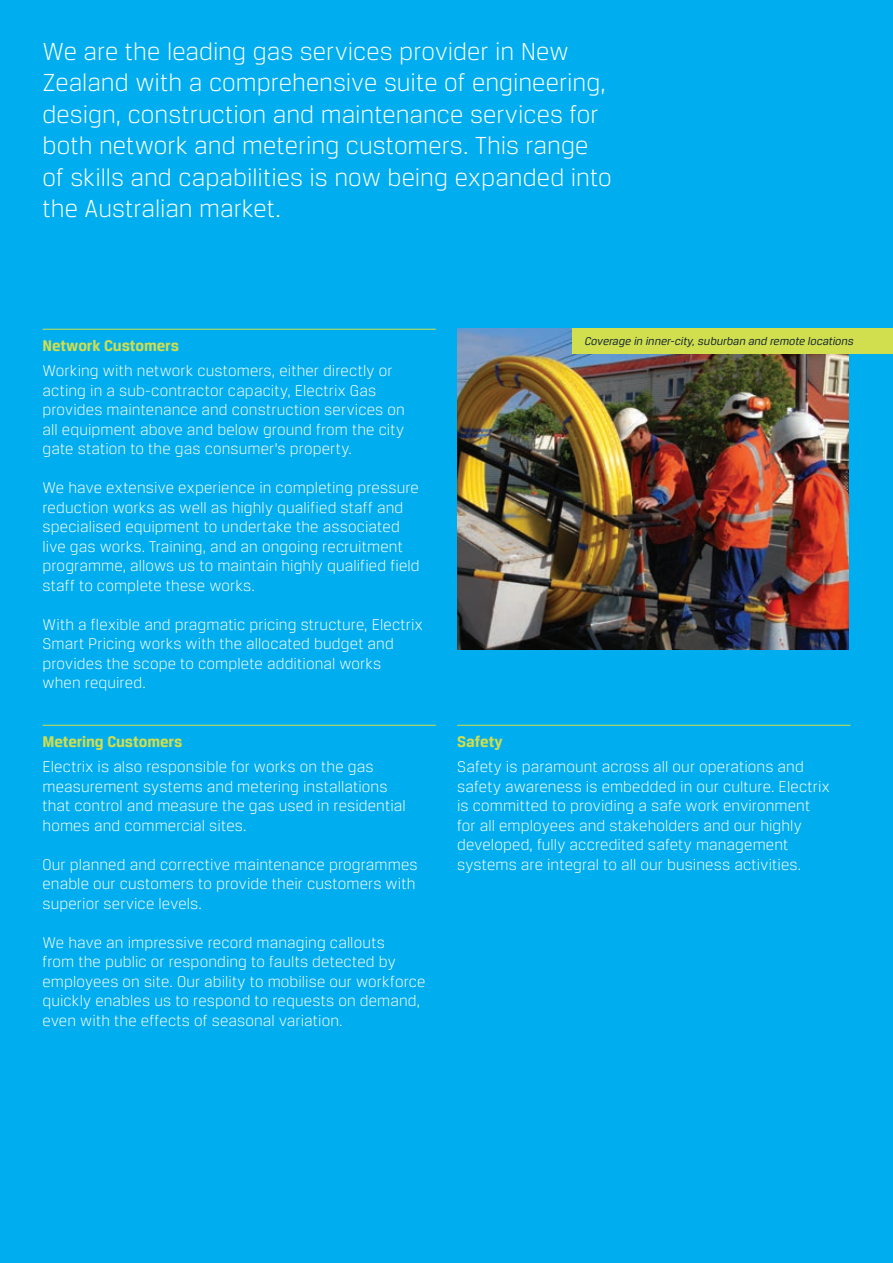
<style>
.page{position:relative;width:893px;height:1263px;background:#00aeef}
.page>*{position:absolute;margin:0;border:0;box-sizing:border-box;transform-origin:0 0}
.electrix_breuer_ligh{font:300 26.25px/31.5px "Breuer Text";letter-spacing:.005em;color:#fff}
.electrix_breuer_ligh-2{font:300 16.5px/19.5px "Breuer Text";letter-spacing:.01em;color:#fff}
.electrix_breuer_bold{font:700 16.5px "Breuer Text";letter-spacing:-.005em;color:#d1de4d}
._03_electrix_breuer{font:italic 12px "Breuer Text";letter-spacing:.005em;color:#172938}
</style>
<div class="page">
<img style="left:457px;top:328px;width:391px;height:321px">
<div style="left:572px;top:328px;width:321px;height:26px;background:#d1de4d"></div>
<hr style="left:43px;top:329px;width:393px;height:1px;background:#d1de4d">
<hr style="left:43px;top:725px;width:393px;height:1px;background:#d1de4d">
<hr style="left:457px;top:725px;width:393px;height:1px;background:#d1de4d">
<p class="electrix_breuer_ligh" style="left:43px;top:35px;width:571px">We are the leading gas services provider in New Zealand with a comprehensive suite of engineering, design, construction and maintenance services for both network and metering customers. This range of skills and capabilities is now being expanded into the Australian market.</p>
<p class="electrix_breuer_bold" style="left:43px;top:336px;width:138px">Network Customers</p>
<p class="electrix_breuer_ligh-2" style="left:43px;top:361px;width:364px">Working with network customers, either directly or acting in a sub-contractor capacity, Electrix Gas provides maintenance and construction services on</p>
<p class="electrix_breuer_ligh-2" style="left:43px;top:419px;width:363px">all equipment above and below ground from the city gate station to the gas consumer’s property.</p>
<p class="electrix_breuer_ligh-2" style="left:43px;top:478px;width:379px">We have extensive experience in completing pressure reduction works as well as highly qualified staff and specialised equipment to undertake the associated live gas works. Training, and an ongoing recruitment programme, allows us to maintain highly qualified field staff to complete these works.</p>
<p class="electrix_breuer_ligh-2" style="left:43px;top:614px;width:382px">With a flexible and pragmatic pricing structure, Electrix Smart Pricing works with the allocated budget and provides the scope to complete additional works when required.</p>
<p class="electrix_breuer_bold" style="left:43px;top:732px;width:141px">Metering Customers</p>
<p class="electrix_breuer_ligh-2" style="left:43px;top:757px;width:346px">Electrix is also responsible for works on the gas measurement systems and metering installations</p>
<p class="electrix_breuer_ligh-2" style="left:43px;top:796px;width:365px">that control and measure the gas used in residential</p>
<p class="electrix_breuer_ligh-2" style="left:43px;top:815px;width:206px">homes and commercial sites.</p>
<p class="electrix_breuer_ligh-2" style="left:43px;top:854px;width:377px">Our planned and corrective maintenance programmes enable our customers to provide their customers with superior service levels.</p>
<p class="electrix_breuer_ligh-2" style="left:43px;top:932px;width:385px">We have an impressive record managing callouts<br>from the public or responding to faults detected by employees on site. Our ability to mobilise our workforce quickly enables us to respond to requests on demand, even with the effects of seasonal variation.</p>
<p class="_03_electrix_breuer" style="left:585px;top:334px;width:271px">Coverage in inner-city, suburban and remote locations</p>
<p class="electrix_breuer_bold" style="left:457px;top:732px;width:47px">Safety</p>
<p class="electrix_breuer_ligh-2" style="left:457px;top:757px;width:374px">Safety is paramount across all our operations and safety awareness is embedded in our culture. Electrix</p>
<p class="electrix_breuer_ligh-2" style="left:457px;top:796px;width:355px">is committed to providing a safe work environment for all employees and stakeholders and our highly developed, fully accredited safety management systems are integral to all our business activities.</p>
</div>
